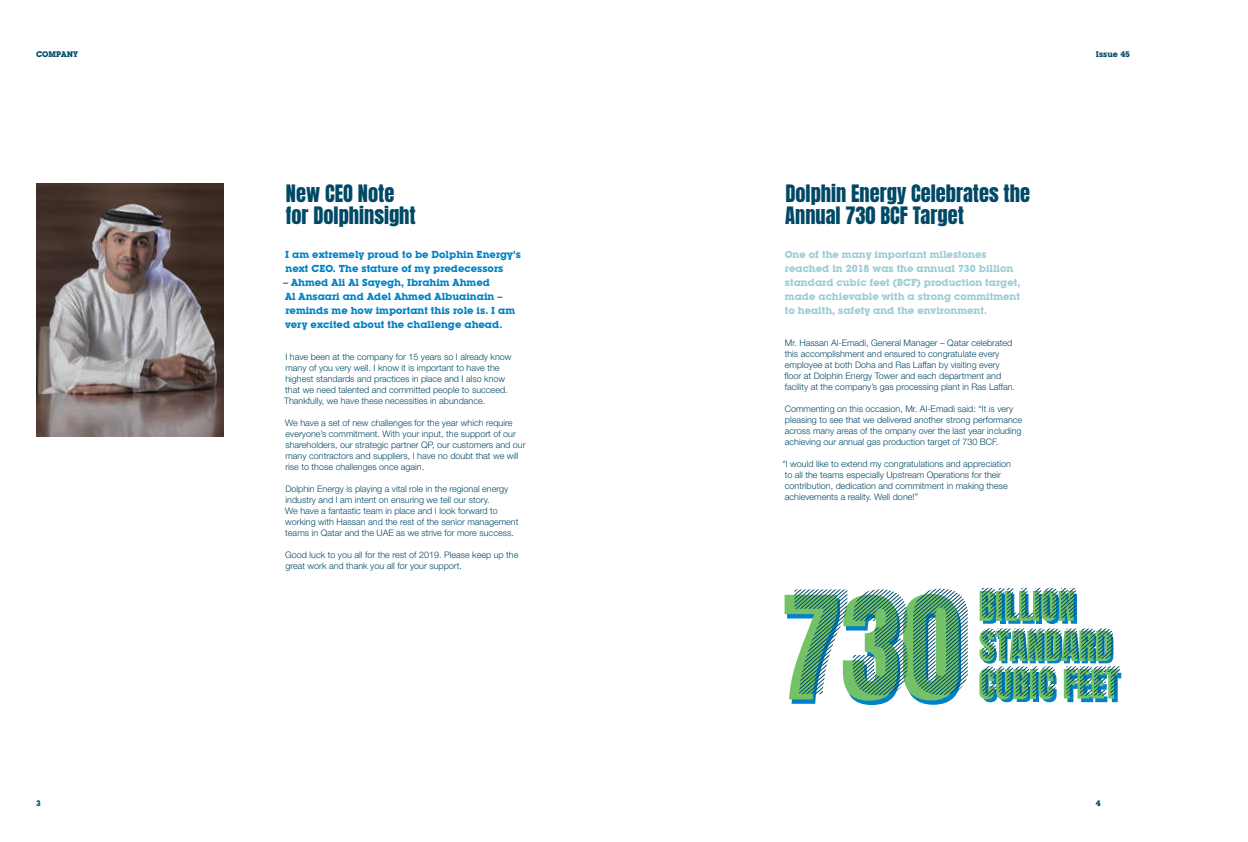
<style>
.page{position:relative;width:1248px;height:842px;background:#fff}
.page>*{position:absolute;margin:0;border:0;box-sizing:border-box;transform-origin:0 0}
.t1{font:20.4px/22.4px "Anton";color:#004966}
.t2{font:700 10px/14px "Lubalin Graph IT Cby BT";color:#0082c7}
.t3{font:700 10px/14px "Lubalin Graph IT Cby BT";color:#9acdd4}
.t4{font:300 9px/11px "Helvetica Neue";color:#004966}
.t5{font:700 8px "Lubalin Graph IT Cby BT";color:#004966}
</style>
<div class="page">
<img style="left:36px;top:184px;width:187px;height:253px">
<svg style="left:784px;top:589px;width:183px;height:115px"></svg>
<svg style="left:979px;top:588px;width:142px;height:114px"></svg>
<p class="t5" style="left:36px;top:49px;width:43px">COMPANY</p>
<h1 class="t1" style="left:286px;top:184px;width:132px">New CEO Note for Dolphinsight</h1>
<p class="t2" style="left:285px;top:247px;width:237px">I am extremely proud to be Dolphin Energy’s next CEO. The stature of my predecessors</p>
<p class="t2" style="left:283px;top:275px;width:233px">– Ahmed Ali Al Sayegh, Ibrahim Ahmed<br>Al Ansaari and Adel Ahmed Albuainain – reminds me how important this role is. I am very excited about the challenge ahead.</p>
<p class="t4" style="left:284px;top:351px;width:229px">I have been at the company for 15 years so I already know many of you very well. I know it is important to have the highest standards and practices in place and I also know that we need talented and committed people to succeed.<br>Thankfully, we have these necessities in abundance.</p>
<p class="t4" style="left:285px;top:417px;width:242px">We have a set of new challenges for the year which require everyone’s commitment. With your input, the support of our shareholders, our strategic partner QP, our customers and our many contractors and suppliers, I have no doubt that we will rise to those challenges once again.</p>
<p class="t4" style="left:285px;top:483px;width:235px">Dolphin Energy is playing a vital role in the regional energy industry and I am intent on ensuring we tell our story.<br>We have a fantastic team in place and I look forward to working with Hassan and the rest of the senior management teams in Qatar and the UAE as we strive for more success.</p>
<p class="t4" style="left:285px;top:549px;width:235px">Good luck to you all for the rest of 2019. Please keep up the great work and thank you all for your support.</p>
<h1 class="t1" style="left:785px;top:184px;width:246px">Dolphin Energy Celebrates the<br>Annual 730 BCF Target</h1>
<p class="t3" style="left:784px;top:247px;width:237px">One of the many important milestones reached in 2018 was the annual 730 billion standard cubic feet (BCF) production target, made achievable with a strong commitment to health, safety and the environment.</p>
<p class="t4" style="left:784px;top:337px;width:232px">Mr. Hassan Al-Emadi, General Manager – Qatar celebrated this accomplishment and ensured to congratulate every employee at both Doha and Ras Laffan by visiting every floor at Dolphin Energy Tower and each department and facility at the company’s gas processing plant in Ras Laffan.</p>
<p class="t4" style="left:784px;top:403px;width:239px">Commenting on this occasion, Mr. Al-Emadi said: “It is very pleasing to see that we delivered another strong performance across many areas of the ompany over the last year including achieving our annual gas production target of 730 BCF.</p>
<p class="t4" style="left:782px;top:458px;width:230px">“I would like to extend my congratulations and appreciation to all the teams especially Upstream Operations for their contribution, dedication and commitment in making these achievements a reality. Well done!”</p>
<p class="t5" style="left:1095px;top:49px;width:35px">Issue 45</p>
<p class="t5" style="left:36px;top:798px;width:6px">3</p>
<p class="t5" style="left:1095px;top:798px;width:6px">4</p>
</div>
